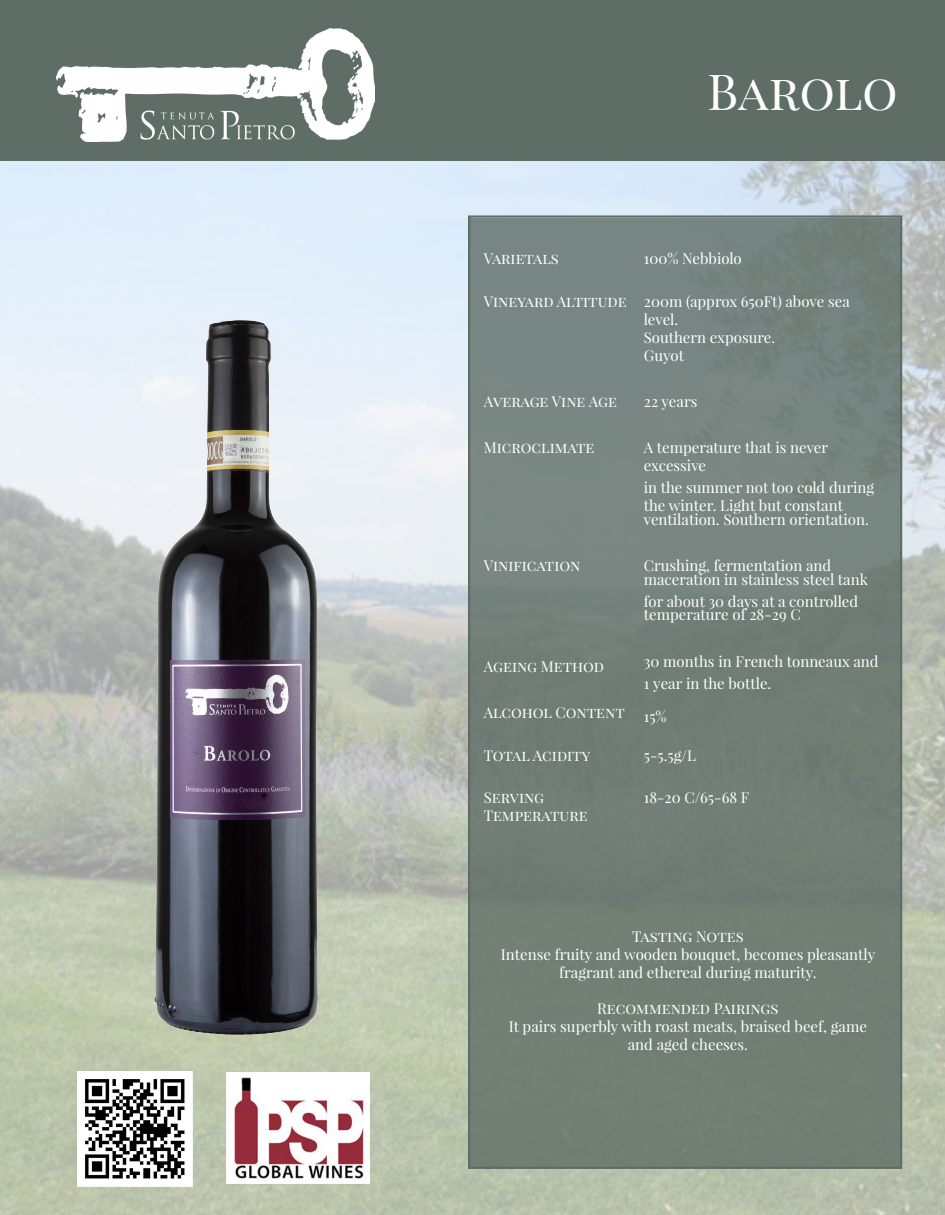
<style>
.page{position:relative;width:945px;height:1215px;background:#fff}
.page>*{position:absolute;margin:0;border:0;box-sizing:border-box;transform-origin:0 0}
.t1{font:49.5px "Playfair Display SC";letter-spacing:-.005em;color:#fff}
.Table_Right_Side{font:15px/18px "Playfair Display";color:#fff}
.Table_Left_Side{font:15px "Playfair Display SC";color:#fff}
.Table_Left_Side-2{font:15px/18px "Playfair Display";color:#fff}
</style>
<div class="page">
<img style="left:0;top:160px;width:945px;height:1055px">
<div style="left:0;top:0;width:945px;height:160px;background:#5e6d66"></div>
<div style="left:469px;top:218px;width:432px;height:950px;background:linear-gradient(to right,#75827b,#727f78)"></div>
<img style="left:77px;top:1167px;width:115px;height:19px">
<img style="left:57px;top:28px;width:318px;height:114px">
<img style="left:0;top:188px;width:481px;height:979px">
<img style="left:227px;top:1073px;width:142px;height:111px">
<p class="t1" style="left:708px;top:62px;width:192px">Barolo</p>
<p class="Table_Left_Side" style="left:484px;top:249px;width:77px">Varietals</p>
<p class="Table_Right_Side" style="left:644px;top:249px;width:100px">100% Nebbiolo</p>
<p class="Table_Left_Side" style="left:484px;top:292px;width:144px">Vineyard Altitude</p>
<p class="Table_Right_Side" style="left:644px;top:292px;width:207px">200m (approx 650Ft) above sea level.</p>
<p class="Table_Right_Side" style="left:644px;top:328px;width:133px">Southern exposure.</p>
<p class="Table_Right_Side" style="left:644px;top:346px;width:42px">Guyot</p>
<p class="Table_Left_Side" style="left:484px;top:392px;width:135px">Average Vine Age</p>
<p class="Table_Left_Side" style="left:484px;top:438px;width:112px">Microclimate</p>
<p class="Table_Right_Side" style="left:644px;top:392px;width:55px">22 years</p>
<p class="Table_Right_Side" style="left:644px;top:438px;width:186px">A temperature that is never excessive</p>
<p class="Table_Right_Side" style="left:644px;top:479px;width:232px">in the summer not too cold during the winter. Light but constant</p>
<p class="Table_Right_Side" style="left:644px;top:510px;width:226px">ventilation. Southern orientation.</p>
<p class="Table_Right_Side" style="left:644px;top:559px;width:226px;line-height:13.5px">Crushing, fermentation and maceration in stainless steel tank</p>
<p class="Table_Right_Side" style="left:644px;top:594px;width:216px;line-height:13.5px">for about 30 days at a controlled temperature of 28-29 C</p>
<p class="Table_Right_Side" style="left:644px;top:650px;width:236px;line-height:22.2px">30 months in French tonneaux and<br>1 year in the bottle.</p>
<p class="Table_Left_Side" style="left:484px;top:557px;width:98px">Vinification</p>
<p class="Table_Left_Side" style="left:484px;top:657px;width:122px">Ageing Method</p>
<p class="Table_Left_Side" style="left:484px;top:703px;width:143px">Alcohol Content</p>
<p class="Table_Right_Side" style="left:644px;top:706px;width:24px">15%</p>
<p class="Table_Left_Side" style="left:484px;top:746px;width:108px">Total Acidity</p>
<p class="Table_Right_Side" style="left:644px;top:746px;width:54px">5-5.5g/L</p>
<p class="Table_Left_Side-2" style="left:484px;top:789px;width:105px">Serving<br>Temperature</p>
<p class="Table_Right_Side" style="left:644px;top:789px;width:107px">18-20 C/65-68 F</p>
<p class="Table_Left_Side" style="left:632px;top:928px;width:113px">Tasting Notes</p>
<p class="Table_Right_Side" style="left:501px;top:946px;width:376px">Intense fruity and wooden bouquet, becomes pleasantly</p>
<p class="Table_Right_Side" style="left:559px;top:964px;width:259px">fragrant and ethereal during maturity.</p>
<p class="Table_Left_Side" style="left:597px;top:1000px;width:183px">Recommended Pairings</p>
<p class="Table_Right_Side" style="left:509px;top:1018px;width:360px">It pairs superbly with roast meats, braised beef, game</p>
<p class="Table_Right_Side" style="left:628px;top:1036px;width:122px">and aged cheeses.</p>
</div>
